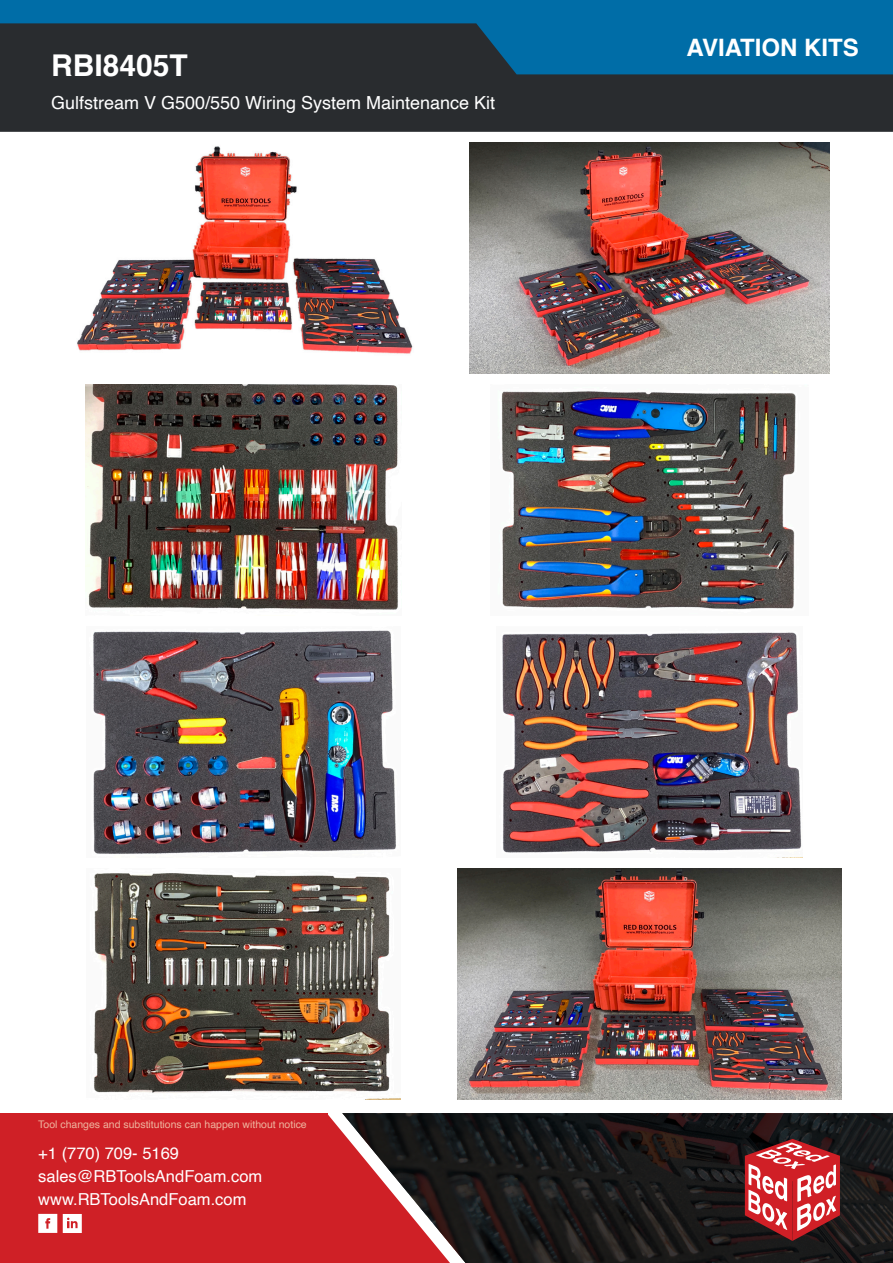
<style>
.page{position:relative;width:893px;height:1263px;background:#fff}
.page>*{position:absolute;margin:0;border:0;box-sizing:border-box;transform-origin:0 0}
.t1{font:700 30px "Helvetica";color:#fff}
.t2{font:700 24px "Helvetica";color:#fff}
.t3{font:18px "Helvetica";color:#fff}
.t4{font:16.5px/22.5px "Helvetica";color:#fff}
.t5{font:10.5px "Helvetica";color:#eeb39d}
</style>
<div class="page">
<div style="left:0;top:0;width:893px;height:74px;background:#006da7"></div>
<svg style="left:0;top:23px;width:893px;height:109px;fill:#292c2f"></svg>
<div style="left:0;top:1113px;width:327px;height:150px;background:#cf2026"></div>
<div style="left:327px;top:1113px;width:15px;height:150px;background:#cf2026"></div>
<svg style="left:342px;top:1113px;width:551px;height:150px;fill:#1a1a19"></svg>
<svg style="left:744px;top:1135px;width:98px;height:107px"></svg>
<svg style="left:745px;top:1139px;width:95px;height:102px"></svg>
<svg style="left:63px;top:1214px;width:19px;height:19px"></svg>
<svg style="left:38px;top:1214px;width:19px;height:19px"></svg>
<img style="left:77px;top:146px;width:336px;height:208px">
<img style="left:469px;top:142px;width:360px;height:232px">
<img style="left:85px;top:384px;width:313px;height:226px">
<img style="left:501px;top:391px;width:295px;height:219px">
<img style="left:93px;top:630px;width:303px;height:224px">
<img style="left:502px;top:632px;width:300px;height:221px">
<img style="left:94px;top:873px;width:306px;height:226px">
<img style="left:457px;top:868px;width:385px;height:231px">
<h1 class="t1" style="left:51px;top:41px;width:138px">RBI8405T</h1>
<p class="t3" style="left:51px;top:88px;width:446px">Gulfstream V G500/550 Wiring System Maintenance Kit</p>
<h2 class="t2" style="left:686px;top:28px;width:174px">AVIATION KITS</h2>
<p class="t5" style="left:38px;top:1116px;width:270px">Tool changes and substitutions can happen without notice</p>
<p class="t4" style="left:38px;top:1143px;width:225px">+1 (770) 709- 5169 sales@RBToolsAndFoam.com www.RBToolsAndFoam.com</p>
</div>
